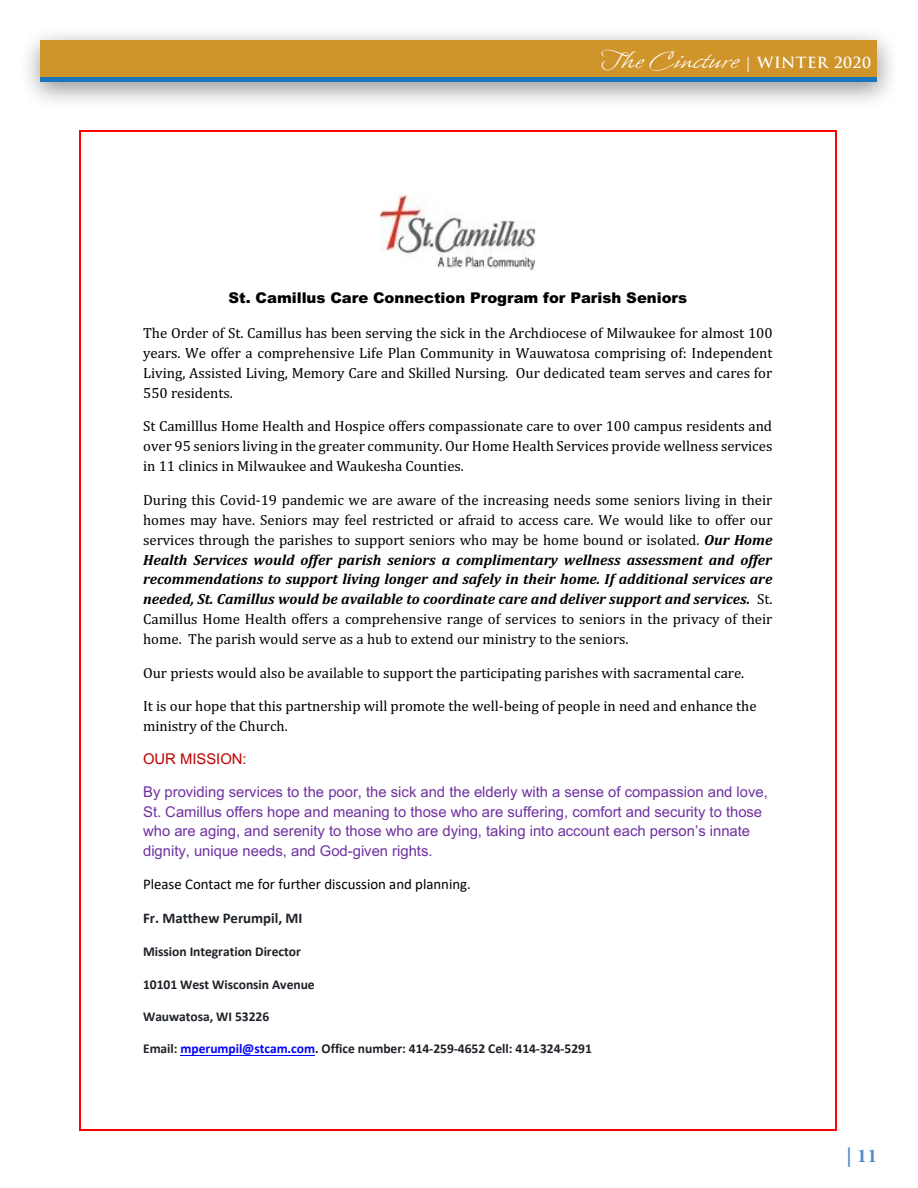
<style>
.page{position:relative;width:918px;height:1188px;background:#fff}
.page>*{position:absolute;margin:0;border:0;box-sizing:border-box;transform-origin:0 0}
.t1{font:30px "Whisper ROB";letter-spacing:.03em;color:#fff}
.t2{font:700 19.5px "Minion Pro";color:#5688c7}
.t3{font:14.85px/20px "Cambria";color:#000;text-align:justify}
.t4{font:14.85px/19.5px "Arial";color:#7030a0}
.t5{font:900 14.85px "Arial";color:#000}
.t6{font:14.85px "Calibri";color:#000}
.t7{font:700 14.85px "Calibri";color:#1d2228}
.t8{font:14.85px "Arial";color:#c00000}
.t9{font:700 13.5px "Calibri";letter-spacing:-.005em;color:#1d2228}
.s1{font-family:"Trajan Pro";font-weight:700;font-size:15px}
.s2{font-weight:700;font-style:italic}
.s3{color:#00f}
</style>
<div class="page">
<div style="left:19px;top:25px;width:881px;height:85px;background:#000;opacity:.42"></div>
<div style="left:40px;top:40px;width:838px;height:42px;background:#cf942a"></div>
<hr style="left:40px;top:78px;width:838px;height:4px;background:#1c75bc">
<hr style="left:181px;top:1055px;width:134px;height:1px;background:#00f">
<img style="left:380px;top:195px;width:155px;height:75px">
<hr style="left:81px;top:130px;width:754px;height:2px;background:#f00">
<hr style="left:79px;top:132px;width:2px;height:997px;background:#f00">
<hr style="left:835px;top:132px;width:2px;height:997px;background:#f00">
<hr style="left:81px;top:1129px;width:754px;height:2px;background:#f00">
<h1 class="t1" style="left:601px;top:45px;width:272px">The Cincture <span class="s1">| WINTER 2020</span></h1>
<p class="t5" style="left:229px;top:287px;width:460px">St. Camillus Care Connection Program for Parish Seniors</p>
<p class="t3" style="left:143px;top:323px;width:631px">The Order of St. Camillus has been serving the sick in the Archdiocese of Milwaukee for almost 100 years. We offer a comprehensive Life Plan Community in Wauwatosa comprising of: Independent Living, Assisted Living, Memory Care and Skilled Nursing. Our dedicated team serves and cares for 550 residents.</p>
<p class="t3" style="left:143px;top:416px;width:631px">St Camilllus Home Health and Hospice offers compassionate care to over 100 campus residents and over 95 seniors living in the greater community. Our Home Health Services provide wellness services in 11 clinics in Milwaukee and Waukesha Counties.</p>
<p class="t3" style="left:143px;top:489px;width:631px">During this Covid-19 pandemic we are aware of the increasing needs some seniors living in their homes may have. Seniors may feel restricted or afraid to access care. We would like to offer our services through the parishes to support seniors who may be home bound or isolated. <span class="s2">Our Home Health Services would offer parish seniors a complimentary wellness assessment and offer recommendations to support living longer and safely in their home. If additional services are needed, St. Camillus would be available to coordinate care and deliver support and services.</span> St.<br>Camillus Home Health offers a comprehensive range of services to seniors in the privacy of their home. The parish would serve as a hub to extend our ministry to the seniors.</p>
<p class="t3" style="left:143px;top:662px;width:603px">Our priests would also be available to support the participating parishes with sacramental care.</p>
<p class="t3" style="left:143px;top:696px;width:615px">It is our hope that this partnership will promote the well-being of people in need and enhance the ministry of the Church.</p>
<p class="t8" style="left:143px;top:749px;width:105px">OUR MISSION:</p>
<p class="t4" style="left:143px;top:782px;width:626px">By providing services to the poor, the sick and the elderly with a sense of compassion and love, St. Camillus offers hope and meaning to those who are suffering, comfort and security to those who are aging, and serenity to those who are dying, taking into account each person’s innate dignity, unique needs, and God-given rights.</p>
<p class="t6" style="left:143px;top:874px;width:329px">Please Contact me for further discussion and planning.</p>
<p class="t7" style="left:143px;top:908px;width:161px">Fr. Matthew Perumpil, MI</p>
<p class="t9" style="left:143px;top:942px;width:159px">Mission Integration Director</p>
<p class="t9" style="left:143px;top:975px;width:173px">10101 West Wisconsin Avenue</p>
<p class="t9" style="left:143px;top:1007px;width:128px">Wauwatosa, WI 53226</p>
<p class="t9" style="left:143px;top:1039px;width:450px">Email: <span class="s3">mperumpil@stcam.com</span>. Office number: 414-259-4652 Cell: 414-324-5291</p>
<h2 class="t2" style="left:846px;top:1142px;width:33px">| 11</h2>
</div>
